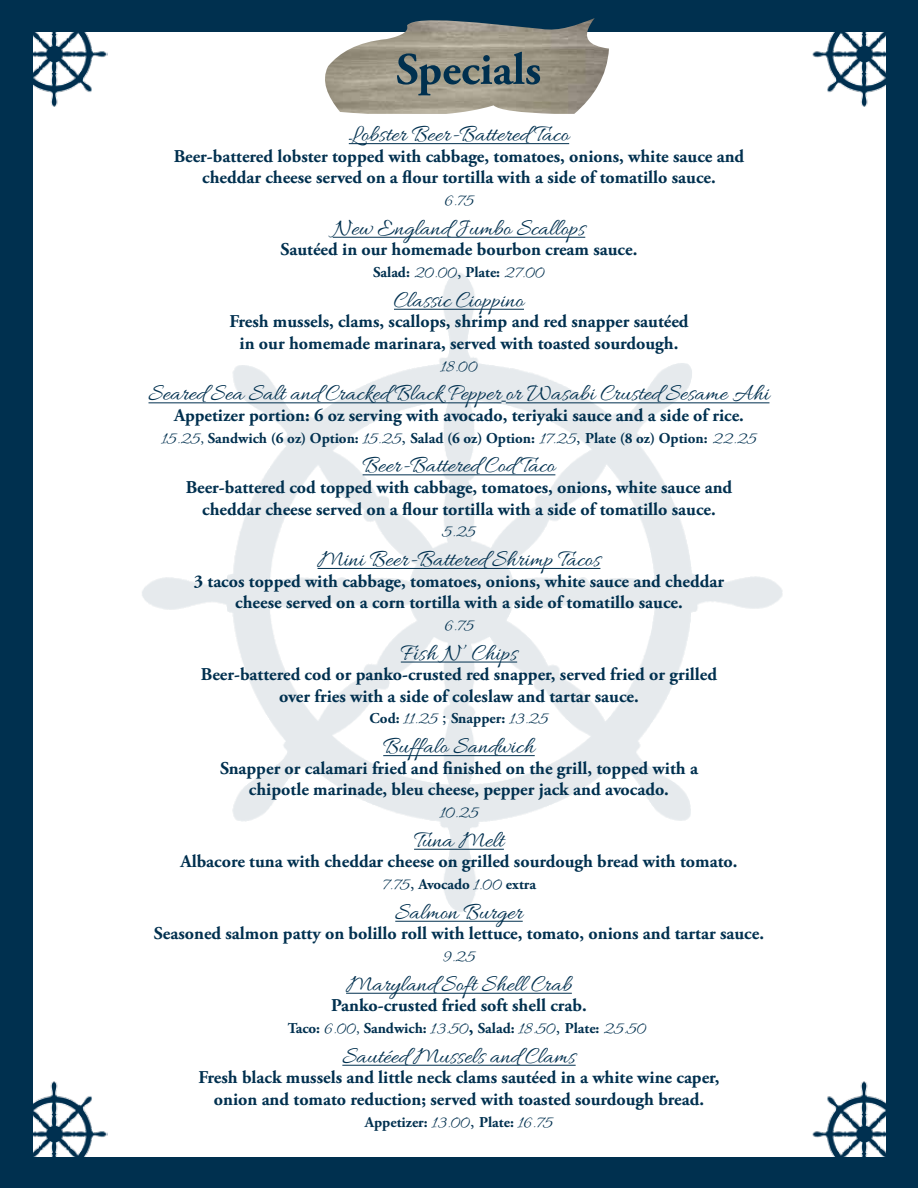
<style>
.page{position:relative;width:918px;height:1188px;background:#fff}
.page>*{position:absolute;margin:0;border:0;box-sizing:border-box;transform-origin:0 0}
.t1{font:24px "Allura";color:#00304f}
.t2{font:700 18px/21.6px "Adobe Garamond Pro";color:#00304f;text-align:center}
.t3{font:18px "Allura";color:#00304f}
.t4{font:700 15px "Adobe Garamond Pro";color:#00304f}
.s1{font-family:"Allura";font-weight:400;font-size:18px}
.s2{font-weight:400;font-size:18px}
.s3{font-weight:400}
.s4{font-size:18px}
</style>
<div class="page">
<img style="left:142px;top:273px;width:641px;height:648px">
<img style="left:32px;top:1080px;width:76px;height:77px">
<div style="left:0;top:0;width:918px;height:31px;background:#00304f"></div>
<div style="left:0;top:2px;width:32px;height:1186px;background:#00304f"></div>
<div style="left:0;top:1157px;width:918px;height:31px;background:#00304f"></div>
<div style="left:886px;top:1px;width:32px;height:1187px;background:#00304f"></div>
<img style="left:321px;top:18px;width:288px;height:96px">
<svg style="left:397px;top:52px;width:143px;height:43px;background:#777f7a"></svg>
<hr style="left:349px;top:143px;width:220px;height:1px;background:#00304f">
<hr style="left:333px;top:237px;width:252px;height:1px;background:#00304f">
<hr style="left:394px;top:309px;width:130px;height:1px;background:#00304f">
<hr style="left:149px;top:403px;width:352px;height:1px;background:#00304f">
<hr style="left:506px;top:403px;width:263px;height:1px;background:#00304f">
<hr style="left:363px;top:475px;width:192px;height:1px;background:#00304f">
<hr style="left:318px;top:568px;width:282px;height:1px;background:#00304f">
<hr style="left:401px;top:662px;width:116px;height:1px;background:#00304f">
<hr style="left:383px;top:755px;width:152px;height:1px;background:#00304f">
<hr style="left:414px;top:849px;width:90px;height:1px;background:#00304f">
<hr style="left:395px;top:921px;width:128px;height:1px;background:#00304f">
<hr style="left:346px;top:993px;width:226px;height:1px;background:#00304f">
<hr style="left:342px;top:1065px;width:234px;height:1px;background:#00304f">
<h1 class="t1" style="left:349px;top:121px;width:222px">Lobster Beer-Battered Taco</h1>
<p class="t2" style="left:174px;top:146px;width:572px">Beer-battered lobster topped with cabbage, tomatoes, onions, white sauce and cheddar cheese served on a flour tortilla with a side of tomatillo sauce.</p>
<p class="t3" style="left:444px;top:191px;width:31px">6.75</p>
<h1 class="t1" style="left:333px;top:215px;width:254px">New England Jumbo Scallops</h1>
<p class="t2" style="left:281px;top:239px;width:358px">Sautéed in our homemade bourbon cream sauce.</p>
<p class="t4" style="left:373px;top:264px;width:173px">Salad: <span class="s1">20.00</span><span class="s2">,</span> Plate: <span class="s1">27.00</span></p>
<h1 class="t1" style="left:394px;top:287px;width:132px">Classic Cioppino</h1>
<p class="t2" style="left:229px;top:311px;width:461px">Fresh mussels, clams, scallops, shrimp and red snapper sautéed in our homemade marinara, served with toasted sourdough.</p>
<p class="t3" style="left:440px;top:356px;width:39px">18.00</p>
<h1 class="t1" style="left:149px;top:380px;width:622px">Seared Sea Salt and Cracked Black Pepper or Wasabi Crusted Sesame Ahi</h1>
<p class="t2" style="left:174px;top:405px;width:571px">Appetizer portion: 6 oz serving with avocado, teriyaki sauce and a side of rice.</p>
<p class="t4" style="left:161px;top:429px;width:597px"><span class="s1">15.25</span><span class="s3">,</span> Sandwich (6 oz) Option: <span class="s1">15.25</span><span class="s2">,</span> Salad (6 oz) Option: <span class="s1">17.25</span><span class="s2">,</span> Plate (8 oz) Option: <span class="s1">22.25</span></p>
<h1 class="t1" style="left:363px;top:452px;width:194px">Beer-Battered Cod Taco</h1>
<p class="t2" style="left:186px;top:477px;width:548px">Beer-battered cod topped with cabbage, tomatoes, onions, white sauce and cheddar cheese served on a flour tortilla with a side of tomatillo sauce.</p>
<p class="t3" style="left:442px;top:522px;width:35px">5.25</p>
<h1 class="t1" style="left:318px;top:546px;width:284px">Mini Beer-Battered Shrimp Tacos</h1>
<p class="t2" style="left:194px;top:570px;width:532px">3 tacos topped with cabbage, tomatoes, onions, white sauce and cheddar cheese served on a corn tortilla with a side of tomatillo sauce.</p>
<p class="t3" style="left:444px;top:615px;width:31px">6.75</p>
<h1 class="t1" style="left:401px;top:639px;width:118px">Fish N’ Chips</h1>
<p class="t2" style="left:201px;top:664px;width:518px">Beer-battered cod or panko-crusted red snapper, served fried or grilled over fries with a side of coleslaw and tartar sauce.</p>
<p class="t4" style="left:370px;top:710px;width:180px">Cod: <span class="s1">11.25</span> <span class="s2">;</span> Snapper: <span class="s1">13.25</span></p>
<h1 class="t1" style="left:383px;top:733px;width:153px">Buffalo Sandwich</h1>
<p class="t2" style="left:220px;top:758px;width:479px">Snapper or calamari fried and finished on the grill, topped with a chipotle marinade, bleu cheese, pepper jack and avocado.</p>
<p class="t3" style="left:439px;top:803px;width:41px">10.25</p>
<h1 class="t1" style="left:414px;top:827px;width:91px">Tuna Melt</h1>
<p class="t2" style="left:180px;top:851px;width:559px">Albacore tuna with cheddar cheese on grilled sourdough bread with tomato.</p>
<p class="t4" style="left:382px;top:876px;width:156px"><span class="s1">7.75</span><span class="s2">,</span> Avocado <span class="s1">1.00</span> extra</p>
<h1 class="t1" style="left:395px;top:899px;width:129px">Salmon Burger</h1>
<p class="t2" style="left:154px;top:923px;width:612px">Seasoned salmon patty on bolillo roll with lettuce, tomato, onions and tartar sauce.</p>
<p class="t3" style="left:443px;top:947px;width:34px">9.25</p>
<h1 class="t1" style="left:346px;top:971px;width:227px">Maryland Soft Shell Crab</h1>
<p class="t2" style="left:331px;top:995px;width:257px">Panko-crusted fried soft shell crab.</p>
<p class="t4" style="left:288px;top:1020px;width:360px">Taco: <span class="s1">6.00</span><span class="s3">,</span> Sandwich: <span class="s1">13.50</span><span class="s4">,</span> Salad: <span class="s1">18.50</span><span class="s2">,</span> Plate: <span class="s1">25.50</span></p>
<h1 class="t1" style="left:342px;top:1043px;width:235px">Sautéed Mussels and Clams</h1>
<p class="t2" style="left:198px;top:1067px;width:523px">Fresh black mussels and little neck clams sautéed in a white wine caper, onion and tomato reduction; served with toasted sourdough bread.</p>
<p class="t4" style="left:365px;top:1113px;width:190px">Appetizer: <span class="s1">13.00</span><span class="s2">,</span> Plate: <span class="s1">16.75</span></p>
</div>
